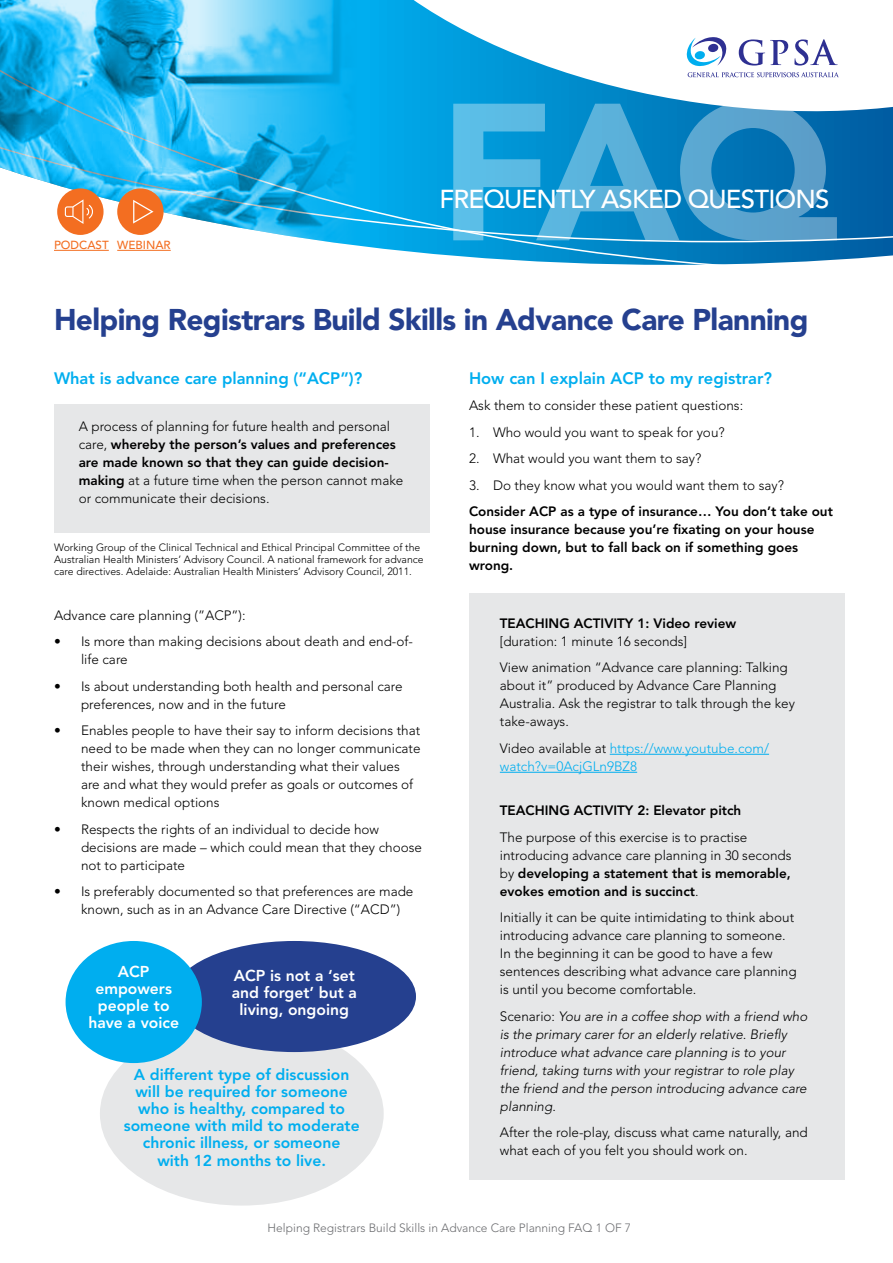
<style>
.page{position:relative;width:893px;height:1263px;background:#fff}
.page>*{position:absolute;margin:0;border:0;box-sizing:border-box;transform-origin:0 0}
.t1{font:900 192.9px "Avenir LT Std";color:#fff}
.t2{font:900 29.7px "Avenir LT Std";letter-spacing:-.02em;color:#25408f}
.t3{font:500 25.8px "Avenir LT Std";letter-spacing:-.03em;color:#fff}
.t4{font:800 16.5px "Avenir LT Std";color:#00aeef}
.t5{font:800 15.6px/17.1px "Avenir LT Std";color:#00aeef;text-align:center}
.t6{font:800 15.6px/17.1px "Avenir LT Std";color:#fff;text-align:center}
.t7{font:300 13.5px/18px "Avenir LT Std";color:#000}
.t8{font:italic 300 13.5px/18px "Avenir LT Std";color:#000}
.t9{font:800 13.5px/18px "Avenir LT Std";color:#000}
.t10{font:300 13.5px/18px "Avenir LT Std";color:#00aeef}
.t11{font:300 12px "Avenir LT Std";color:#6d6e71}
.t12{font:500 11.7px "Avenir LT Std";color:#f36e21}
.t13{font:300 10.5px/12px "Avenir LT Std";color:#000}
.s1{font-weight:800}
.s2{color:#000}
.s3{font-style:normal}
</style>
<div class="page">
<svg style="left:54px;top:136px;width:839px;height:129px;background:#1f91ca"></svg>
<svg style="left:379px;top:0;width:514px;height:136px"></svg>
<svg style="left:687px;top:37px;width:39px;height:29px"></svg>
<svg style="left:688px;top:72px;width:151px;height:5px"></svg>
<svg style="left:739px;top:39px;width:49px;height:27px"></svg>
<svg style="left:794px;top:39px;width:44px;height:27px"></svg>
<img style="left:0;top:0;width:379px;height:249px">
<div style="left:100px;top:1022px;width:284px;height:183px;background:#e6e7e8;border-radius:50%"></div>
<div style="left:54px;top:404px;width:375px;height:129px;background:#e6e7e8"></div>
<div style="left:469px;top:593px;width:375px;height:587px;background:#e6e7e8"></div>
<div style="left:117px;top:188px;width:47px;height:47px;background:#f36e21;border-radius:50%"></div>
<hr style="left:54px;top:250px;width:55px;height:1px;background:#f36e21">
<hr style="left:117px;top:250px;width:54px;height:1px;background:#f36e21">
<svg style="left:133px;top:200px;width:21px;height:24px"></svg>
<div style="left:57px;top:188px;width:47px;height:47px;background:#f36e21;border-radius:50%"></div>
<svg style="left:65px;top:199px;width:28px;height:25px"></svg>
<div style="left:173px;top:941px;width:243px;height:111px;background:#25408f;border-radius:50%"></div>
<div style="left:66px;top:941px;width:136px;height:122px;background:#00aeef;border-radius:50%"></div>
<hr style="left:610px;top:754px;width:159px;height:1px;background:#00aeef">
<hr style="left:500px;top:772px;width:137px;height:1px;background:#00aeef">
<p class="t12" style="left:54px;top:238px;width:118px">PODCAST WEBINAR</p>
<h1 class="t1" style="left:438px;top:56px;width:401px">FAQ</h1>
<h3 class="t3" style="left:439px;top:184px;width:391px">FREQUENTLY ASKED QUESTIONS</h3>
<h2 class="t2" style="left:54px;top:302px;width:756px">Helping Registrars Build Skills in Advance Care Planning</h2>
<p class="t4" style="left:54px;top:368px;width:310px">What is advance care planning (“ACP”)?</p>
<p class="t4" style="left:469px;top:368px;width:305px">How can I explain ACP to my registrar?</p>
<p class="t7" style="left:469px;top:397px;width:276px">Ask them to consider these patient questions:</p>
<p class="t7" style="left:469px;top:423px;width:257px">1. Who would you want to speak for you?</p>
<p class="t7" style="left:469px;top:450px;width:234px">2. What would you want them to say?</p>
<p class="t7" style="left:469px;top:476px;width:316px">3. Do they know what you would want them to say?</p>
<p class="t9" style="left:469px;top:503px;width:365px">Consider ACP as a type of insurance… You don’t take out house insurance because you’re fixating on your house burning down, but to fall back on if something goes wrong.</p>
<p class="t7" style="left:79px;top:417px;width:326px">A process of planning for future health and personal care, <span class="s1">whereby the person’s values and preferences are made known so that they can guide decision&shy;making</span> at a future time when the person cannot make or communicate their decisions.</p>
<p class="t13" style="left:54px;top:542px;width:371px">Working Group of the Clinical Technical and Ethical Principal Committee of the<br>Australian Health Ministers’ Advisory Council. A national framework for advance care directives. Adelaide: Australian Health Ministers’ Advisory Council, 2011.</p>
<p class="t7" style="left:54px;top:606px;width:193px">Advance care planning (”ACP”):</p>
<p class="t7" style="left:81px;top:633px;width:333px;text-indent:-27px">• Is more than making decisions about death and end-of&shy;life care</p>
<p class="t7" style="left:81px;top:677px;width:323px;text-indent:-27px">• Is about understanding both health and personal care preferences, now and in the future</p>
<p class="t7" style="left:81px;top:722px;width:341px;text-indent:-27px">• Enables people to have their say to inform decisions that need to be made when they can no longer communicate their wishes, through understanding what their values are and what they would prefer as goals or outcomes of known medical options</p>
<p class="t7" style="left:81px;top:820px;width:342px;text-indent:-27px">• Respects the rights of an individual to decide how decisions are made – which could mean that they choose not to participate</p>
<p class="t7" style="left:81px;top:882px;width:334px;text-indent:-27px">• Is preferably documented so that preferences are made known, such as in an Advance Care Directive (“ACD”)</p>
<p class="t9" style="left:500px;top:614px;width:238px">TEACHING ACTIVITY 1: Video review</p>
<p class="t7" style="left:500px;top:628px;width:289px;line-height:26.5px">[duration: 1 minute 16 seconds]<br>View animation “Advance care planning: Talking</p>
<p class="t7" style="left:500px;top:677px;width:297px">about it” produced by Advance Care Planning<br>Australia. Ask the registrar to talk through the key take-aways.</p>
<p class="t10" style="left:500px;top:739px;width:271px"><span class="s2">Video available at</span> https://www.youtube.com/ watch?v=0AcjGLn9BZ8</p>
<p class="t9" style="left:500px;top:802px;width:243px">TEACHING ACTIVITY 2: Elevator pitch</p>
<p class="t7" style="left:500px;top:828px;width:293px">The purpose of this exercise is to practise introducing advance care planning in 30 seconds by <span class="s1">developing a statement that is memorable, evokes emotion and is succinct</span>.</p>
<p class="t7" style="left:500px;top:909px;width:298px">Initially it can be quite intimidating to think about introducing advance care planning to someone.<br>In the beginning it can be good to have a few sentences describing what advance care planning is until you become comfortable.</p>
<p class="t8" style="left:500px;top:1007px;width:309px"><span class="s3">Scenario:</span> You are in a coffee shop with a friend who is the primary carer for an elderly relative. Briefly introduce what advance care planning is to your friend, taking turns with your registrar to role play the friend and the person introducing advance care planning<span class="s3">.</span></p>
<p class="t7" style="left:500px;top:1124px;width:309px">After the role-play, discuss what came naturally, and what each of you felt you should work on.</p>
<p class="t6" style="left:88px;top:963px;width:92px">ACP empowers people to have a voice</p>
<p class="t6" style="left:232px;top:967px;width:127px">ACP is not a ‘set and forget’ but a living, ongoing</p>
<p class="t5" style="left:124px;top:1066px;width:237px">A different type of discussion will be required for someone who is healthy, compared to someone with mild to moderate chronic illness, or someone<br>with 12 months to live.</p>
<p class="t11" style="left:268px;top:1220px;width:365px">Helping Registrars Build Skills in Advance Care Planning FAQ 1 OF 7</p>
</div>
